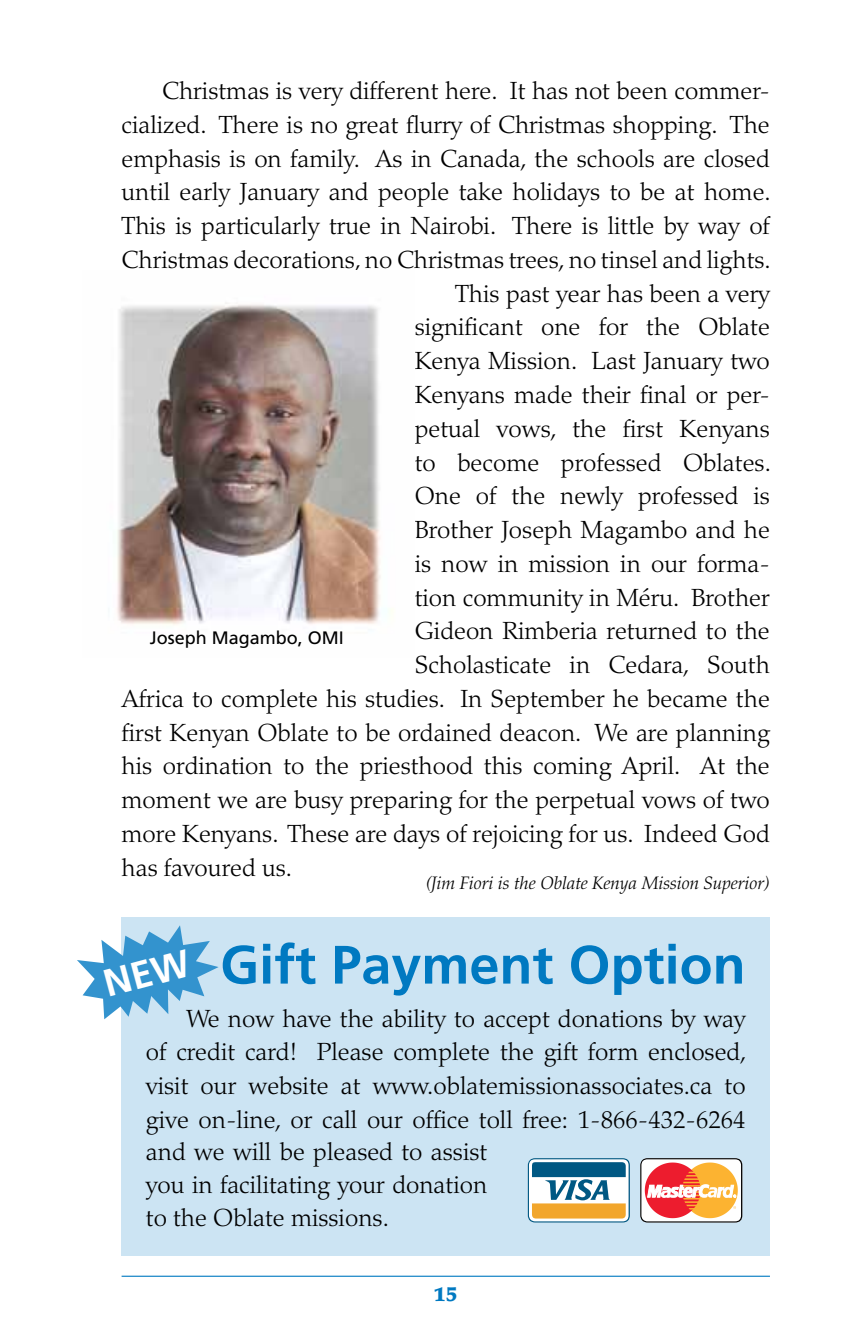
<style>
.page{position:relative;width:851px;height:1337px;background:#fff}
.page>*{position:absolute;margin:0;border:0;box-sizing:border-box;transform-origin:0 0}
.t1{font:700 54px "Frutiger";color:#0079c1}
.t2{font:300 24.75px/33.1px "Palatino";color:#000}
.t3{font:900 20.25px "Palatino";color:#0079c1}
.t4{font:italic 300 18px "Palatino";color:#000}
.t5{font:18px "Frutiger";color:#000}
</style>
<div class="page">
<hr style="left:122px;top:1275px;width:648px;height:1px;background:#0079c1">
<img style="left:117px;top:303px;width:276px;height:330px">
<div style="left:122px;top:917px;width:648px;height:339px;background:#cce4f3"></div>
<svg style="left:528px;top:1158px;width:102px;height:64px;background:#9faea4"></svg>
<svg style="left:640px;top:1158px;width:102px;height:64px;background:#eca081"></svg>
<svg style="left:77px;top:925px;width:141px;height:94px"></svg>
<p class="t2" style="left:162px;top:74px;width:609px">Christmas is very different here. It has not been commer-</p>
<p class="t2" style="left:121px;top:108px;width:649px">cialized. There is no great flurry of Christmas shopping. The</p>
<p class="t2" style="left:121px;top:142px;width:649px">emphasis is on family. As in Canada, the schools are closed</p>
<p class="t2" style="left:121px;top:176px;width:650px">until early January and people take holidays to be at home.</p>
<p class="t2" style="left:121px;top:210px;width:650px">This is particularly true in Nairobi. There is little by way of</p>
<p class="t2" style="left:121px;top:243px;width:650px">Christmas decorations, no Christmas trees, no tinsel and lights.</p>
<p class="t2" style="left:455px;top:277px;width:316px">This past year has been a very</p>
<p class="t2" style="left:414px;top:311px;width:357px">significant one for the Oblate</p>
<p class="t2" style="left:414px;top:345px;width:357px">Kenya Mission. Last January two</p>
<p class="t2" style="left:414px;top:378px;width:357px">Kenyans made their final or per-</p>
<p class="t2" style="left:414px;top:412px;width:357px">petual vows, the first Kenyans</p>
<p class="t2" style="left:414px;top:446px;width:358px">to become professed Oblates.</p>
<p class="t2" style="left:414px;top:480px;width:357px">One of the newly professed is</p>
<p class="t2" style="left:414px;top:513px;width:357px">Brother Joseph Magambo and he</p>
<p class="t2" style="left:414px;top:547px;width:357px">is now in mission in our forma-</p>
<p class="t2" style="left:414px;top:581px;width:357px">tion community in Méru. Brother</p>
<p class="t2" style="left:414px;top:615px;width:357px">Gideon Rimberia returned to the</p>
<p class="t2" style="left:414px;top:648px;width:357px">Scholasticate in Cedara, South</p>
<p class="t2" style="left:121px;top:682px;width:649px">Africa to complete his studies. In September he became the</p>
<p class="t2" style="left:121px;top:716px;width:650px">first Kenyan Oblate to be ordained deacon. We are planning</p>
<p class="t2" style="left:121px;top:750px;width:649px">his ordination to the priesthood this coming April. At the</p>
<p class="t2" style="left:121px;top:783px;width:649px">moment we are busy preparing for the perpetual vows of two</p>
<p class="t2" style="left:121px;top:817px;width:649px">more Kenyans. These are days of rejoicing for us. Indeed God</p>
<p class="t2" style="left:121px;top:851px;width:172px">has favoured us.</p>
<p class="t4" style="left:426px;top:872px;width:345px">(Jim Fiori is the Oblate Kenya Mission Superior)</p>
<p class="t5" style="left:150px;top:627px;width:196px">Joseph Magambo, OMI</p>
<h1 class="t1" style="left:220px;top:933px;width:527px">Gift Payment Option</h1>
<p class="t2" style="left:146px;top:1003px;width:602px;text-indent:40px">We now have the ability to accept donations by way of credit card! Please complete the gift form enclosed, visit our website at www.oblatemissionassociates.ca to give on-line, or call our office toll free: 1-866-432-6264 and we will be pleased to assist<br>you in facilitating your donation<br>to the Oblate missions.</p>
<p class="t3" style="left:434px;top:1282px;width:25px">15</p>
</div>
